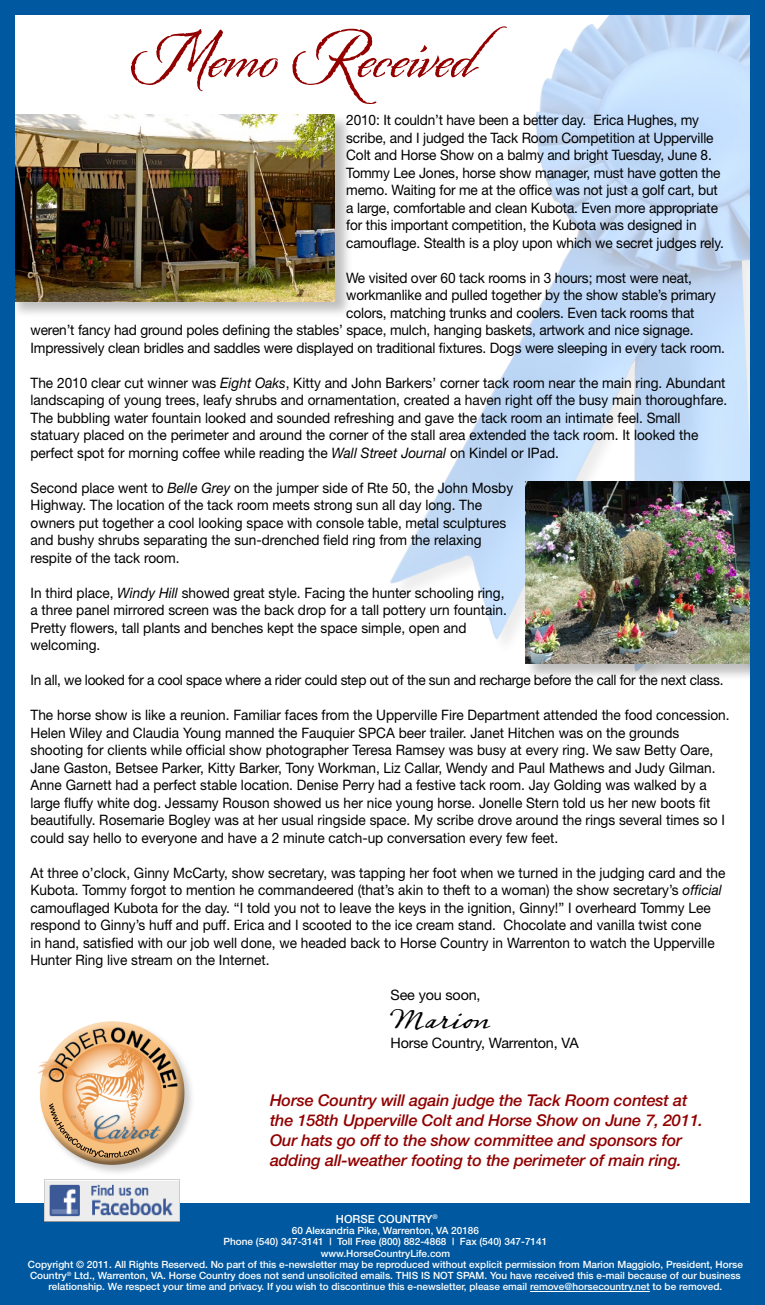
<style>
.page{position:relative;width:765px;height:1305px;background:#fff}
.page>*{position:absolute;margin:0;border:0;box-sizing:border-box;transform-origin:0 0}
.t1{font:67.5px "Origins";color:#920000}
.t2{font:27.5px "Dear Sarah";letter-spacing:-.01em;color:#000}
.t3{font:italic 500 16.25px/20px "Helvetica Neue";letter-spacing:-.01em;color:#920000}
.t4{font:14.38px/17.5px "Helvetica Neue";color:#000;scale:.95 1}
.t5{font:14.38px "Helvetica Neue";letter-spacing:-.02em;color:#000;scale:.95 1}
.t6{font:14.38px "Helvetica Neue";color:#000}
.t7{font:500 11.25px "Helvetica Neue";color:#fff}
.t8{font:500 10px/11.2px "Helvetica Neue";color:#fff}
.s1{font-style:italic}
</style>
<div class="page">
<div style="left:9px;top:114px;width:343px;height:204px;background:#000;opacity:.25"></div>
<img style="left:16px;top:115px;width:319px;height:186px">
<img style="left:390px;top:16px;width:359px;height:626px">
<div style="left:0;top:1204px;width:765px;height:101px;background:#0059a0"></div>
<div style="left:525px;top:481px;width:240px;height:199px;background:#000;opacity:.25"></div>
<img style="left:525px;top:481px;width:224px;height:182px">
<img style="left:44px;top:1180px;width:136px;height:41px">
<div style="left:37px;top:1014px;width:143px;height:117px;background:#fff;opacity:.53"></div>
<div style="left:42px;top:1044px;width:150px;height:130px;background:#000;opacity:.49"></div>
<svg style="left:49px;top:1103px;width:91px;height:55px;background:#dab892"></svg>
<div style="left:0;top:0;width:765px;height:1305px;border:15px solid #0059a0"></div>
<hr style="left:530px;top:1291px;width:120px;height:1px;background:#fff">
<h1 class="t1" style="left:130px;top:14px;width:348px">Memo Received</h1>
<p class="t4" style="left:346px;top:111px;width:399px">2010: It couldn’t have been a better day. Erica Hughes, my scribe, and I judged the Tack Room Competition at Upperville Colt and Horse Show on a balmy and bright Tuesday, June 8.<br>Tommy Lee Jones, horse show manager, must have gotten the memo. Waiting for me at the office was not just a golf cart, but a large, comfortable and clean Kubota. Even more appropriate for this important competition, the Kubota was designed in camouflage. Stealth is a ploy upon which we secret judges rely.</p>
<p class="t4" style="left:346px;top:269px;width:365px">We visited over 60 tack rooms in 3 hours; most were neat,</p>
<p class="t4" style="left:346px;top:286px;width:391px">workmanlike and pulled together by the show stable’s primary</p>
<p class="t4" style="left:346px;top:304px;width:368px">colors, matching trunks and coolers. Even tack rooms that</p>
<p class="t4" style="left:31px;top:321px;width:699px">weren’t fancy had ground poles defining the stables’ space, mulch, hanging baskets, artwork and nice signage.</p>
<p class="t4" style="left:31px;top:339px;width:733px">Impressively clean bridles and saddles were displayed on traditional fixtures. Dogs were sleeping in every tack room.</p>
<p class="t4" style="left:31px;top:374px;width:735px">The 2010 clear cut winner was <span class="s1">Eight Oaks</span>, Kitty and John Barkers’ corner tack room near the main ring. Abundant landscaping of young trees, leafy shrubs and ornamentation, created a haven right off the busy main thoroughfare.<br>The bubbling water fountain looked and sounded refreshing and gave the tack room an intimate feel. Small statuary placed on the perimeter and around the corner of the stall area extended the tack room. It looked the perfect spot for morning coffee while reading the <span class="s1">Wall Street Journal</span> on Kindel or IPad.</p>
<p class="t4" style="left:31px;top:479px;width:510px">Second place went to <span class="s1">Belle Grey</span> on the jumper side of Rte 50, the John Mosby Highway. The location of the tack room meets strong sun all day long. The owners put together a cool looking space with console table, metal sculptures and bushy shrubs separating the sun-drenched field ring from the relaxing respite of the tack room.</p>
<p class="t4" style="left:31px;top:584px;width:503px">In third place, <span class="s1">Windy Hill</span> showed great style. Facing the hunter schooling ring, a three panel mirrored screen was the back drop for a tall pottery urn fountain.<br>Pretty flowers, tall plants and benches kept the space simple, open and welcoming.</p>
<p class="t5" style="left:31px;top:671px;width:731px">In all, we looked for a cool space where a rider could step out of the sun and recharge before the call for the next class.</p>
<p class="t4" style="left:31px;top:706px;width:737px">The horse show is like a reunion. Familiar faces from the Upperville Fire Department attended the food concession.<br>Helen Wiley and Claudia Young manned the Fauquier SPCA beer trailer. Janet Hitchen was on the grounds shooting for clients while official show photographer Teresa Ramsey was busy at every ring. We saw Betty Oare, Jane Gaston, Betsee Parker, Kitty Barker, Tony Workman, Liz Callar, Wendy and Paul Mathews and Judy Gilman.<br>Anne Garnett had a perfect stable location. Denise Perry had a festive tack room. Jay Golding was walked by a large fluffy white dog. Jessamy Rouson showed us her nice young horse. Jonelle Stern told us her new boots fit beautifully. Rosemarie Bogley was at her usual ringside space. My scribe drove around the rings several times so I could say hello to everyone and have a 2 minute catch-up conversation every few feet.</p>
<p class="t4" style="left:31px;top:863px;width:733px">At three o’clock, Ginny McCarty, show secretary, was tapping her foot when we turned in the judging card and the Kubota. Tommy forgot to mention he commandeered (that’s akin to theft to a woman) the show secretary’s <span class="s1">official </span>camouflaged Kubota for the day. “I told you not to leave the keys in the ignition, Ginny!” I overheard Tommy Lee respond to Ginny’s huff and puff. Erica and I scooted to the ice cream stand. Chocolate and vanilla twist cone<br>in hand, satisfied with our job well done, we headed back to Horse Country in Warrenton to watch the Upperville Hunter Ring live stream on the Internet.</p>
<p class="t6" style="left:391px;top:987px;width:92px">See you soon,</p>
<h2 class="t2" style="left:391px;top:1002px;width:101px">Marion</h2>
<p class="t6" style="left:391px;top:1034px;width:190px">Horse Country, Warrenton, VA</p>
<p class="t3" style="left:270px;top:1090px;width:435px">Horse Country will again judge the Tack Room contest at the 158th Upperville Colt and Horse Show on June 7, 2011.<br>Our hats go off to the show committee and sponsors for adding all-weather footing to the perimeter of main ring.</p>
<p class="t7" style="left:336px;top:1212px;width:103px">Horse Country<sup>®</sup></p>
<p class="t8" style="left:292px;top:1225px;width:189px">60 Alexandria Pike, Warrenton, VA 20186</p>
<p class="t8" style="left:224px;top:1236px;width:325px">Phone (540) 347-3141 | Toll Free (800) 882-4868 | Fax (540) 347-7141</p>
<p class="t8" style="left:321px;top:1247px;width:131px">www.HorseCountryLife.com</p>
<p class="t8" style="left:28px;top:1258px;width:716px">Copyright © 2011. All Rights Reserved. No part of this e-newsletter may be reproduced without explicit permission from Marion Maggiolo, President, Horse</p>
<p class="t8" style="left:30px;top:1270px;width:411px">Country<sup>®</sup> Ltd., Warrenton, VA. Horse Country does not send unsolicited emails. THIS IS NOT</p>
<p class="t8" style="left:49px;top:1270px;width:694px;text-indent:408px">SPAM. You have received this e-mail because of our business relationship. We respect your time and privacy. If you wish to discontinue this e-newsletter, please email remove@horsecountry.net to be removed.</p>
</div>
